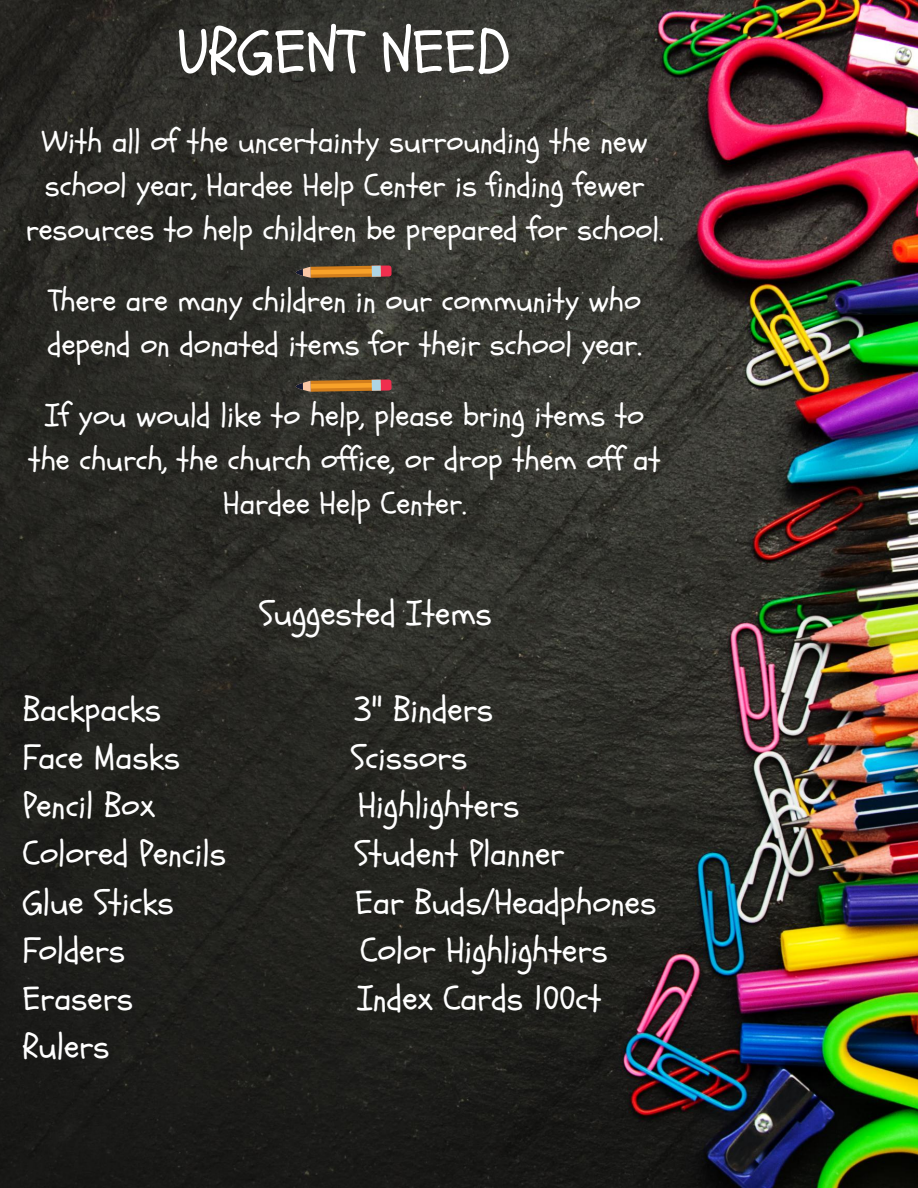
<style>
.page{position:relative;width:918px;height:1188px;background:#fff}
.page>*{position:absolute;margin:0;border:0;box-sizing:border-box;transform-origin:0 0}
.t1{font:63px "Schoolbell";color:#fff}
.t2{font:34.5px "Schoolbell";color:#fff}
.t3{font:31.5px/43.8px "Schoolbell";color:#fff;text-align:center}
</style>
<div class="page">
<img style="left:0;top:0;width:918px;height:1188px">
<svg style="left:293px;top:231px;width:104px;height:81px;background:#473d30"></svg>
<div style="left:372px;top:266px;width:9px;height:11px;background:#aed5e5"></div>
<svg style="left:293px;top:345px;width:104px;height:81px;background:#463d2f"></svg>
<div style="left:372px;top:380px;width:9px;height:11px;background:#aed5e5"></div>
<h1 class="t1" style="left:178px;top:10px;width:335px">URGENT NEED</h1>
<p class="t3" style="left:26px;top:121px;width:639px">With all of the uncertainty surrounding the new school year, Hardee Help Center is finding fewer resources to help children be prepared for school.</p>
<p class="t3" style="left:48px;top:279px;width:596px;text-align:left">There are many children in our community who depend on donated items for their school year.</p>
<p class="t3" style="left:29px;top:394px;width:634px">If you would like to help, please bring items to the church, the church office, or drop them off at<br>Hardee Help Center.</p>
<p class="t2" style="left:260px;top:591px;width:234px">Suggested Items</p>
<p class="t2" style="left:23px;top:687px;width:140px">Backpacks</p>
<p class="t2" style="left:354px;top:687px;width:141px">3'' Binders</p>
<p class="t2" style="left:23px;top:735px;width:159px">Face Masks</p>
<p class="t2" style="left:351px;top:735px;width:118px">Scissors</p>
<p class="t2" style="left:23px;top:783px;width:134px">Pencil Box</p>
<p class="t2" style="left:358px;top:783px;width:163px">Highlighters</p>
<p class="t2" style="left:23px;top:831px;width:205px">Colored Pencils</p>
<p class="t2" style="left:355px;top:831px;width:211px">Student Planner</p>
<p class="t2" style="left:23px;top:879px;width:153px">Glue Sticks</p>
<p class="t2" style="left:356px;top:879px;width:302px">Ear Buds/Headphones</p>
<p class="t2" style="left:23px;top:927px;width:104px">Folders</p>
<p class="t2" style="left:360px;top:927px;width:249px">Color Highlighters</p>
<p class="t2" style="left:23px;top:975px;width:112px">Erasers</p>
<p class="t2" style="left:358px;top:975px;width:245px">Index Cards 100ct</p>
<p class="t2" style="left:23px;top:1023px;width:88px">Rulers</p>
</div>
